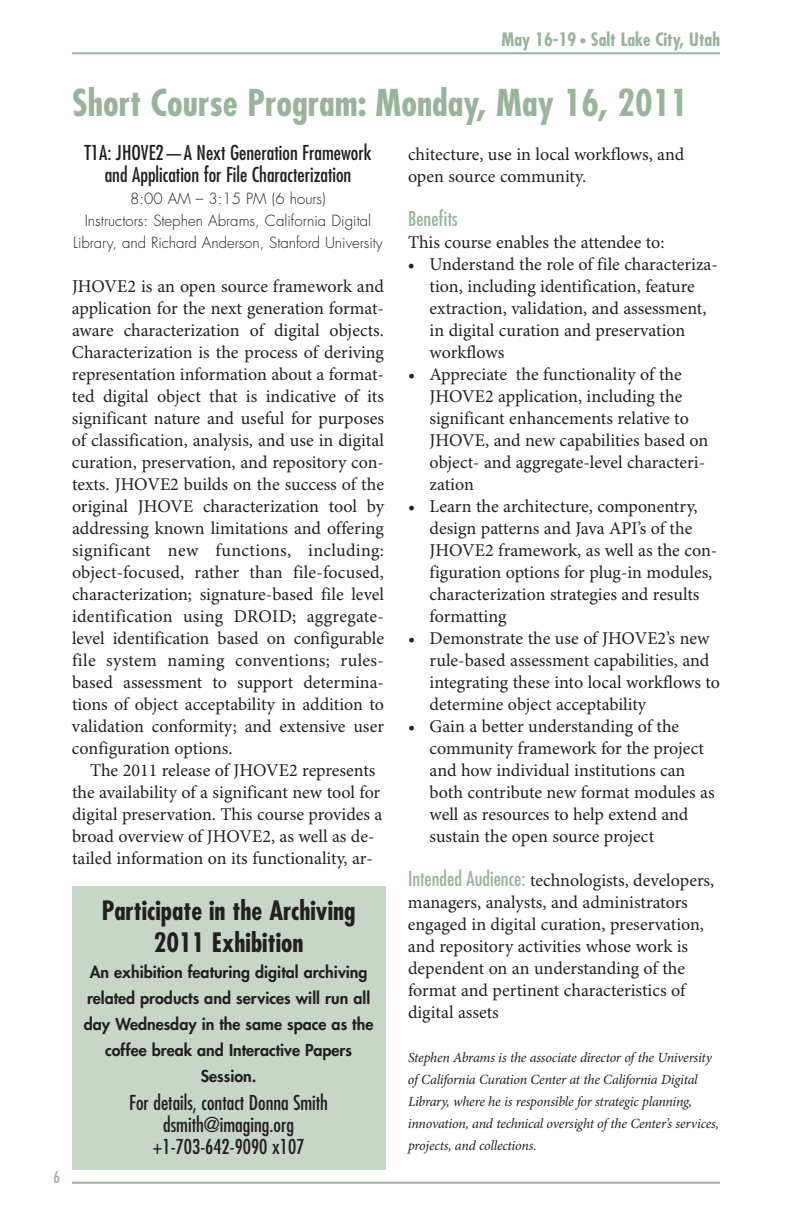
<style>
.page{position:relative;width:792px;height:1224px;background:#fff}
.page>*{position:absolute;margin:0;border:0;box-sizing:border-box;transform-origin:0 0}
.t1{font:700 condensed 36px "Futura Std";color:#99b49a}
.t2{font:700 condensed 26px/32px "Futura Std";color:#231f20;text-align:center}
.t3{font:condensed 20px/22px "Futura Std";color:#231f20;text-align:center}
.t4{font:condensed 20px "Futura Std";color:#99b49a}
.t5{font:18px/22px "Minion Pro";color:#231f20}
.t6{font:700 condensed 18px "Futura Std";color:#99b49a}
.t7{font:800 16px/26px "Futura Std";color:#231f20;text-align:center}
.t8{font:condensed 16px "Futura Std";color:#99b49a}
.t9{font:300 15px/22px "Futura Std";color:#231f20;text-align:center}
.t10{font:italic 14px/22px "Minion Pro";letter-spacing:-.02em;color:#231f20}
.s1{font-size:14px}
.s2{font-family:"Futura Std";font-stretch:condensed;font-size:20px;color:#99b49a}
</style>
<div class="page">
<hr style="left:72px;top:1182px;width:648px;height:2px;background:#99b49a">
<hr style="left:72px;top:52px;width:648px;height:2px;background:#99b49a">
<div style="left:72px;top:887px;width:313px;height:283px;background:#c7d7c7"></div>
<p class="t6" style="left:502px;top:31px;width:220px">May 16-19 <span class="s1">•</span> Salt Lake City, Utah</p>
<p class="t8" style="left:53px;top:1170px;width:8px">6</p>
<h1 class="t1" style="left:72px;top:87px;width:618px">Short Course Program: Monday, May 16, 2011</h1>
<p class="t3" style="left:84px;top:143px;width:289px">T1A: JHOVE2—A Next Generation Framework and Application for File Characterization</p>
<p class="t9" style="left:73px;top:189px;width:311px">8:00 AM – 3:15 PM (6 hours)<br>Instructors: Stephen Abrams, California Digital<br>Library, and Richard Anderson, Stanford University</p>
<p class="t5" style="left:72px;top:277px;width:314px;text-align:justify">JHOVE2 is an open source framework and application for the next generation format&shy;aware characterization of digital objects.<br>Characterization is the process of deriving representation information about a format&shy;ted digital object that is indicative of its significant nature and useful for purposes of classification, analysis, and use in digital curation, preservation, and repository con&shy;texts. JHOVE2 builds on the success of the original JHOVE characterization tool by addressing known limitations and offering significant new functions, including: object-focused, rather than file-focused, characterization; signature-based file level identification using DROID; aggregate&shy;level identification based on configurable file system naming conventions; rules&shy;based assessment to support determina&shy;tions of object acceptability in addition to validation conformity; and extensive user configuration options.</p>
<p class="t5" style="left:72px;top:761px;width:312px;text-indent:18px">The 2011 release of JHOVE2 represents the availability of a significant new tool for digital preservation. This course provides a broad overview of JHOVE2, as well as de&shy;tailed information on its functionality, ar-</p>
<h2 class="t2" style="left:102px;top:897px;width:255px">Participate in the Archiving<br>2011 Exhibition</h2>
<p class="t7" style="left:84px;top:961px;width:291px">An exhibition featuring digital archiving related products and services will run all day Wednesday in the same space as the coffee break and Interactive Papers Session.</p>
<p class="t3" style="left:129px;top:1093px;width:200px">For details, contact Donna Smith dsmith@imaging.org +1-703-642-9090 x107</p>
<p class="t5" style="left:408px;top:145px;width:278px">chitecture, use in local workflows, and open source community.</p>
<p class="t4" style="left:408px;top:209px;width:51px">Benefits</p>
<p class="t5" style="left:408px;top:233px;width:258px">This course enables the attendee to:</p>
<p class="t5" style="left:430px;top:255px;width:290px;text-indent:-22px">• Understand the role of file characteriza&shy;tion, including identification, feature extraction, validation, and assessment, in digital curation and preservation workflows</p>
<p class="t5" style="left:430px;top:365px;width:280px;text-indent:-22px">• Appreciate the functionality of the JHOVE2 application, including the significant enhancements relative to JHOVE, and new capabilities based on object- and aggregate-level characteri&shy;zation</p>
<p class="t5" style="left:430px;top:497px;width:289px;text-indent:-22px">• Learn the architecture, componentry, design patterns and Java API’s of the JHOVE2 framework, as well as the con&shy;figuration options for plug-in modules, characterization strategies and results formatting</p>
<p class="t5" style="left:430px;top:629px;width:292px;text-indent:-22px">• Demonstrate the use of JHOVE2’s new rule-based assessment capabilities, and integrating these into local workflows to determine object acceptability</p>
<p class="t5" style="left:430px;top:717px;width:287px;text-indent:-22px">• Gain a better understanding of the community framework for the project and how individual institutions can both contribute new format modules as well as resources to help extend and sustain the open source project</p>
<p class="t5" style="left:408px;top:871px;width:308px"><span class="s2">Intended Audience:</span> technologists, developers, managers, analysts, and administrators engaged in digital curation, preservation, and repository activities whose work is dependent on an understanding of the format and pertinent characteristics of digital assets</p>
<p class="t10" style="left:408px;top:1048px;width:312px">Stephen Abrams is the associate director of the University of California Curation Center at the California Digital Library, where he is responsible for strategic planning, innovation, and technical oversight of the Center’s services, projects, and collections.</p>
</div>
